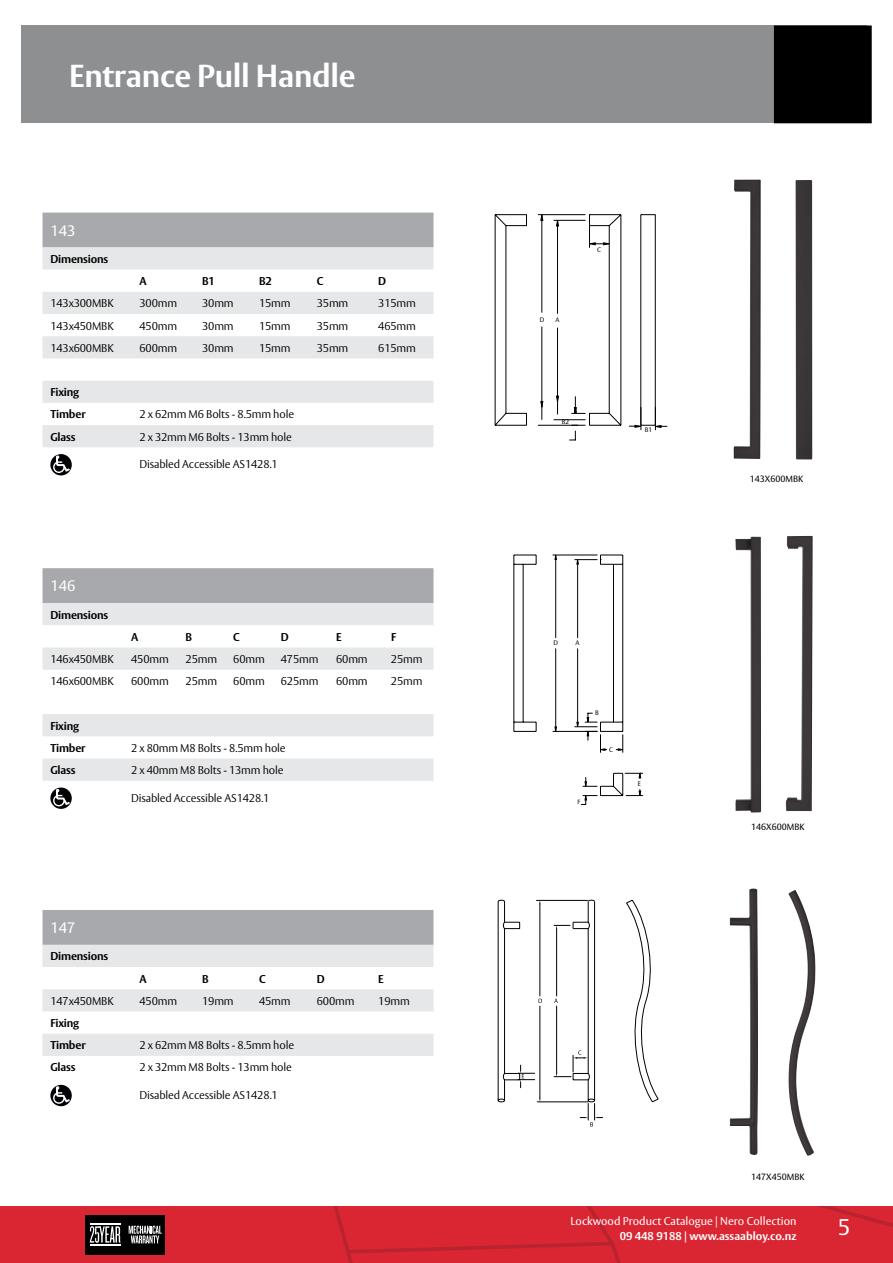
<style>
.page{position:relative;width:893px;height:1263px;background:#fff}
.page>*{position:absolute;margin:0;border:0;box-sizing:border-box;transform-origin:0 0}
.t1{font:700 31.5px "ASSA Vesta";letter-spacing:-.01em;color:#fff}
.t2{font:22.5px "ASSA Vesta";color:#fff}
.t3{font:15px "ASSA Vesta";color:#fff}
.t4{font:300 11.25px "ASSA Vesta";letter-spacing:-.015em;color:#000}
.t5{font:700 11.25px/22.2px "ASSA Vesta";letter-spacing:-.015em;color:#000}
.t6{font:11.25px "ASSA Vesta";color:#fff}
.t7{font:700 11.25px "ASSA Vesta";color:#fff}
.t8{font:9px "ASSA Vesta";color:#000}
.t9{font:6.6px "ASSA Vesta";color:#000}
.t10{font:6.3px "Myriad Pro";color:#000}
</style>
<div class="page">
<svg style="left:0;top:1206px;width:893px;height:57px;background:#cd2631"></svg>
<hr style="left:90px;top:1224px;width:30px;height:1px;background:#fff">
<hr style="left:90px;top:1244px;width:30px;height:1px;background:#fff">
<div style="left:21px;top:26px;width:846px;height:97px;background:#8d8f91"></div>
<div style="left:774px;top:26px;width:98px;height:97px;background:#000"></div>
<img style="left:734px;top:179px;width:27px;height:280px">
<img style="left:795px;top:180px;width:17px;height:280px">
<svg style="left:494px;top:214px;width:173px;height:227px"></svg>
<svg style="left:43px;top:213px;width:390px;height:57px;background:#c0c2c4"></svg>
<svg style="left:43px;top:292px;width:390px;height:155px;fill:#e6e7e8"></svg>
<svg style="left:50px;top:454px;width:22px;height:21px"></svg>
<svg style="left:497px;top:899px;width:162px;height:227px"></svg>
<img style="left:735px;top:536px;width:26px;height:277px">
<img style="left:786px;top:536px;width:27px;height:275px">
<svg style="left:513px;top:554px;width:130px;height:251px"></svg>
<img style="left:730px;top:888px;width:28px;height:267px">
<img style="left:788px;top:890px;width:28px;height:266px">
<svg style="left:43px;top:568px;width:390px;height:57px;background:#bfc1c3"></svg>
<div style="left:43px;top:647px;width:390px;height:23px;background:#e6e7e8"></div>
<svg style="left:43px;top:714px;width:390px;height:67px"></svg>
<svg style="left:50px;top:787px;width:22px;height:22px"></svg>
<svg style="left:43px;top:910px;width:390px;height:146px"></svg>
<svg style="left:50px;top:1085px;width:22px;height:21px"></svg>
<h1 class="t1" style="left:69px;top:56px;width:288px">Entrance Pull Handle</h1>
<h3 class="t3" style="left:50px;top:221px;width:27px">143</h3>
<p class="t5" style="left:50px;top:248px;width:59px">Dimensions</p>
<p class="t5" style="left:140px;top:270px;width:9px">A</p>
<p class="t5" style="left:202px;top:270px;width:14px">B1</p>
<p class="t5" style="left:259px;top:270px;width:14px">B2</p>
<p class="t5" style="left:317px;top:270px;width:8px">C</p>
<p class="t5" style="left:378px;top:270px;width:9px">D</p>
<p class="t4" style="left:50px;top:297px;width:65px">143x300MBK</p>
<p class="t4" style="left:140px;top:297px;width:39px">300mm</p>
<p class="t4" style="left:202px;top:297px;width:33px">30mm</p>
<p class="t4" style="left:259px;top:297px;width:33px">15mm</p>
<p class="t4" style="left:317px;top:297px;width:33px">35mm</p>
<p class="t4" style="left:378px;top:297px;width:39px">315mm</p>
<p class="t4" style="left:50px;top:319px;width:65px">143x450MBK</p>
<p class="t4" style="left:140px;top:319px;width:39px">450mm</p>
<p class="t4" style="left:202px;top:319px;width:33px">30mm</p>
<p class="t4" style="left:259px;top:319px;width:33px">15mm</p>
<p class="t4" style="left:317px;top:319px;width:33px">35mm</p>
<p class="t4" style="left:378px;top:319px;width:39px">465mm</p>
<p class="t4" style="left:50px;top:341px;width:65px">143x600MBK</p>
<p class="t4" style="left:140px;top:341px;width:39px">600mm</p>
<p class="t4" style="left:202px;top:341px;width:33px">30mm</p>
<p class="t4" style="left:259px;top:341px;width:33px">15mm</p>
<p class="t4" style="left:317px;top:341px;width:33px">35mm</p>
<p class="t4" style="left:378px;top:341px;width:39px">615mm</p>
<p class="t5" style="left:50px;top:382px;width:37px">Fixing<br>Timber</p>
<p class="t4" style="left:140px;top:408px;width:156px">2 x 62mm M6 Bolts - 8.5mm hole</p>
<p class="t5" style="left:50px;top:426px;width:26px">Glass</p>
<p class="t4" style="left:140px;top:430px;width:154px">2 x 32mm M6 Bolts - 13mm hole</p>
<p class="t4" style="left:140px;top:458px;width:140px">Disabled Accessible AS1428.1</p>
<h3 class="t3" style="left:50px;top:577px;width:27px">146</h3>
<p class="t5" style="left:50px;top:604px;width:59px">Dimensions</p>
<p class="t5" style="left:131px;top:626px;width:9px">A</p>
<p class="t5" style="left:186px;top:626px;width:8px">B</p>
<p class="t5" style="left:233px;top:626px;width:8px">C</p>
<p class="t5" style="left:281px;top:626px;width:9px">D</p>
<p class="t5" style="left:336px;top:626px;width:7px">E</p>
<p class="t5" style="left:391px;top:626px;width:7px">F</p>
<p class="t4" style="left:50px;top:652px;width:65px">146x450MBK</p>
<p class="t4" style="left:131px;top:652px;width:39px">450mm</p>
<p class="t4" style="left:186px;top:652px;width:33px">25mm</p>
<p class="t4" style="left:233px;top:652px;width:33px">60mm</p>
<p class="t4" style="left:281px;top:652px;width:39px">475mm</p>
<p class="t4" style="left:336px;top:652px;width:33px">60mm</p>
<p class="t4" style="left:391px;top:652px;width:33px">25mm</p>
<p class="t4" style="left:50px;top:674px;width:65px">146x600MBK</p>
<p class="t4" style="left:131px;top:674px;width:39px">600mm</p>
<p class="t4" style="left:186px;top:674px;width:33px">25mm</p>
<p class="t4" style="left:233px;top:674px;width:33px">60mm</p>
<p class="t4" style="left:281px;top:674px;width:39px">625mm</p>
<p class="t4" style="left:336px;top:674px;width:33px">60mm</p>
<p class="t4" style="left:391px;top:674px;width:33px">25mm</p>
<p class="t5" style="left:50px;top:715px;width:37px">Fixing<br>Timber</p>
<p class="t4" style="left:131px;top:741px;width:156px">2 x 80mm M8 Bolts - 8.5mm hole</p>
<p class="t5" style="left:50px;top:759px;width:26px">Glass</p>
<p class="t4" style="left:131px;top:763px;width:154px">2 x 40mm M8 Bolts - 13mm hole</p>
<p class="t4" style="left:131px;top:791px;width:140px">Disabled Accessible AS1428.1</p>
<h3 class="t3" style="left:50px;top:919px;width:27px">147</h3>
<p class="t5" style="left:50px;top:946px;width:59px">Dimensions</p>
<p class="t5" style="left:140px;top:968px;width:9px">A</p>
<p class="t5" style="left:202px;top:968px;width:8px">B</p>
<p class="t5" style="left:259px;top:968px;width:8px">C</p>
<p class="t5" style="left:317px;top:968px;width:9px">D</p>
<p class="t5" style="left:378px;top:968px;width:7px">E</p>
<p class="t4" style="left:50px;top:994px;width:65px">147x450MBK</p>
<p class="t4" style="left:140px;top:994px;width:39px">450mm</p>
<p class="t4" style="left:202px;top:994px;width:33px">19mm</p>
<p class="t4" style="left:259px;top:994px;width:33px">45mm</p>
<p class="t4" style="left:317px;top:994px;width:39px">600mm</p>
<p class="t4" style="left:378px;top:994px;width:33px">19mm</p>
<p class="t5" style="left:50px;top:1012px;width:37px">Fixing<br>Timber</p>
<p class="t4" style="left:140px;top:1038px;width:156px">2 x 62mm M8 Bolts - 8.5mm hole</p>
<p class="t5" style="left:50px;top:1057px;width:26px">Glass</p>
<p class="t4" style="left:140px;top:1061px;width:154px">2 x 32mm M8 Bolts - 13mm hole</p>
<p class="t4" style="left:140px;top:1088px;width:140px">Disabled Accessible AS1428.1</p>
<p class="t9" style="left:540px;top:316px;width:6px">D</p>
<p class="t9" style="left:556px;top:316px;width:6px">A</p>
<p class="t9" style="left:597px;top:245px;width:5px">C</p>
<p class="t9" style="left:562px;top:418px;width:9px">B2</p>
<p class="t9" style="left:645px;top:426px;width:9px">B1</p>
<p class="t9" style="left:554px;top:639px;width:6px">D</p>
<p class="t9" style="left:575px;top:639px;width:6px">A</p>
<p class="t9" style="left:595px;top:709px;width:5px">B</p>
<p class="t9" style="left:609px;top:745px;width:5px">C</p>
<p class="t10" style="left:577px;top:798px;width:5px">F</p>
<p class="t9" style="left:638px;top:780px;width:5px">E</p>
<p class="t8" style="left:750px;top:474px;width:55px">143X600MBK</p>
<p class="t8" style="left:751px;top:821px;width:55px">146X600MBK</p>
<p class="t8" style="left:751px;top:1171px;width:55px">147X450MBK</p>
<p class="t6" style="left:571px;top:1214px;width:227px">Lockwood Product Catalogue | Nero Collection</p>
<p class="t7" style="left:620px;top:1229px;width:178px">09 448 9188 | www.assaabloy.co.nz</p>
<h2 class="t2" style="left:838px;top:1214px;width:14px">5</h2>
</div>
